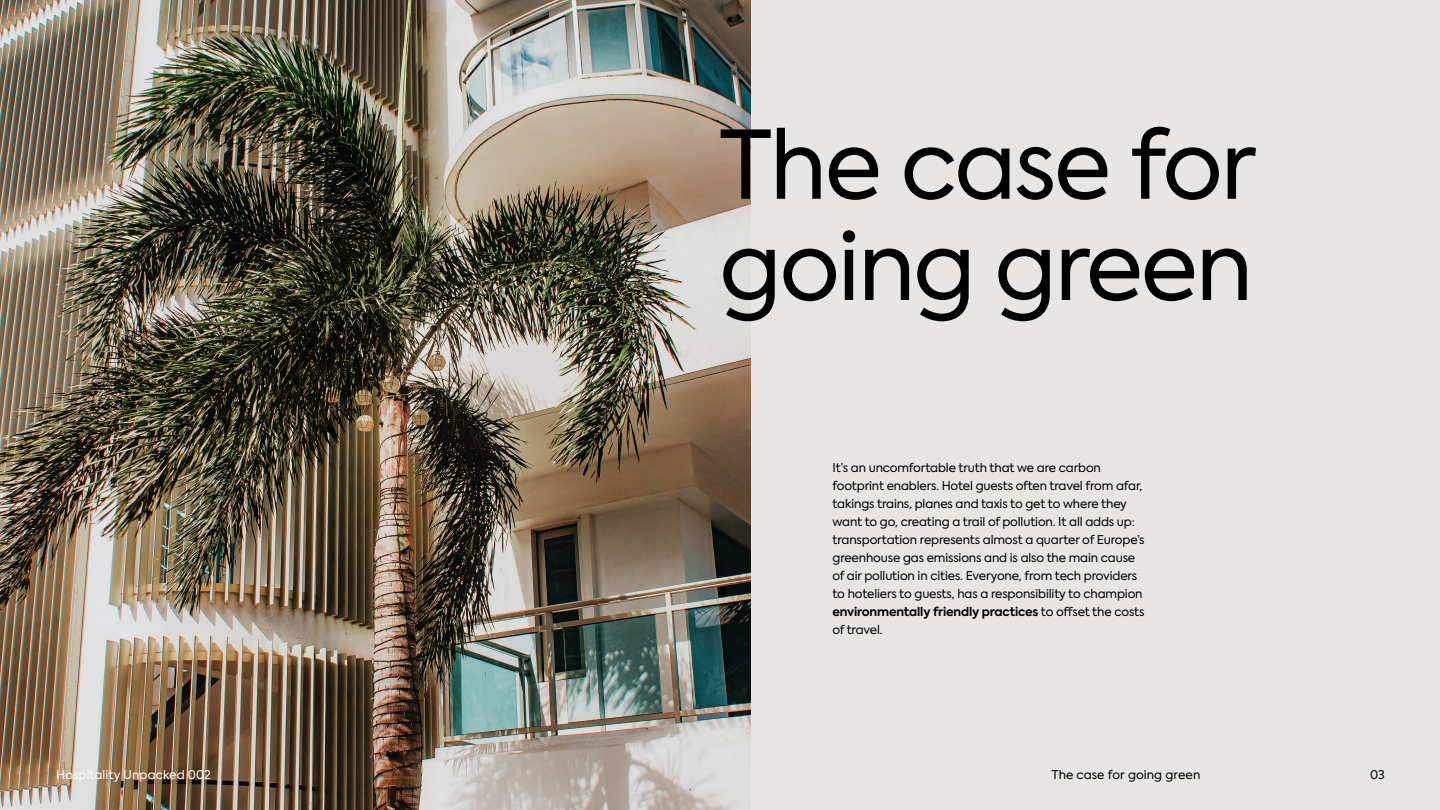
<style>
.page{position:relative;width:1440px;height:810px;background:#fff}
.page>*{position:absolute;margin:0;border:0;box-sizing:border-box;transform-origin:0 0}
.t1{font:93.75px/101.2px "Axiforma";letter-spacing:-.025em;color:#000}
.t2{font:12px/18px "Axiforma";letter-spacing:-.01em;color:#000}
.t3{font:12px "Axiforma";letter-spacing:.005em;color:#fff}
.s1{font-weight:700}
</style>
<div class="page">
<div style="left:665px;top:0;width:775px;height:810px;background:#e7e6e4"></div>
<img style="left:0;top:0;width:750px;height:810px">
<p class="t3" style="left:56px;top:766px;width:156px">Hospitality Unpacked 002</p>
<h1 class="t1" style="left:719px;top:116px;width:539px">The case for going green</h1>
<p class="t2" style="left:832px;top:459px;width:314px">It’s an uncomfortable truth that we are carbon footprint enablers. Hotel guests often travel from afar, takings trains, planes and taxis to get to where they want to go, creating a trail of pollution. It all adds up: transportation represents almost a quarter of Europe’s greenhouse gas emissions and is also the main cause of air pollution in cities. Everyone, from tech providers to hoteliers to guests, has a responsibility to champion <span class="s1">environmentally friendly practices</span> to offset the costs of travel.</p>
<p class="t2" style="left:1052px;top:765px;width:150px">The case for going green</p>
<p class="t2" style="left:1370px;top:765px;width:16px">03</p>
</div>
